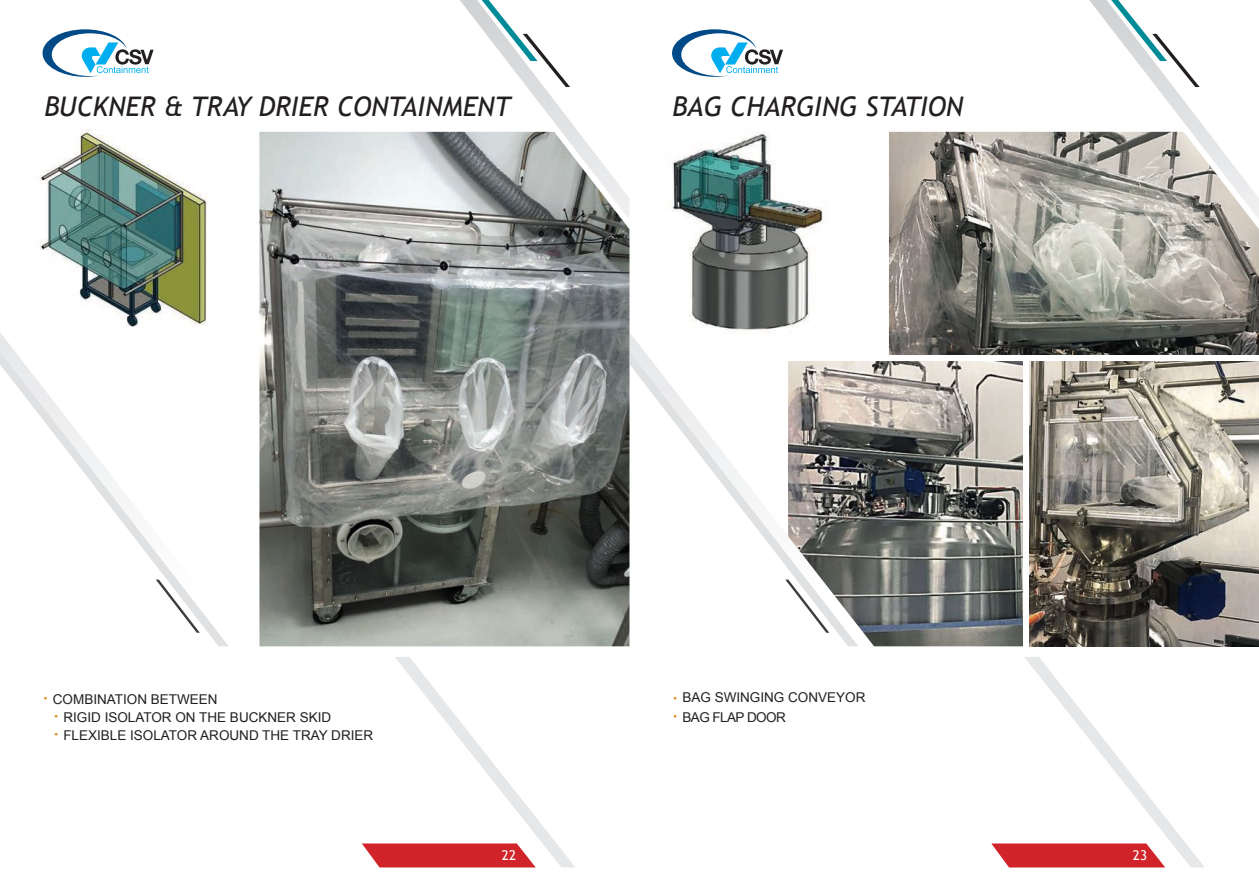
<style>
.page{position:relative;width:1259px;height:893px;background:#fff}
.page>*{position:absolute;margin:0;border:0;box-sizing:border-box;transform-origin:0 0}
.t1{font:italic 27px "Trebuchet MS";color:#231f20}
.t2{font:13.5px/18px "Arial";color:#231f20}
.t3{font:13.5px "Trebuchet MS";color:#fff}
.s1{font-family:"Trebuchet MS";font-size:18px;color:#df8619}
</style>
<div class="page">
<svg style="left:617px;top:316px;width:272px;height:331px"></svg>
<svg style="left:0;top:333px;width:229px;height:314px"></svg>
<svg style="left:460px;top:0;width:118px;height:132px"></svg>
<svg style="left:1089px;top:0;width:119px;height:132px"></svg>
<svg style="left:43px;top:29px;width:111px;height:48px"></svg>
<svg style="left:672px;top:29px;width:111px;height:48px"></svg>
<svg style="left:362px;top:657px;width:213px;height:210px"></svg>
<img style="left:40px;top:129px;width:167px;height:198px">
<img style="left:259px;top:132px;width:370px;height:514px">
<img style="left:1029px;top:361px;width:230px;height:285px">
<svg style="left:991px;top:657px;width:213px;height:210px"></svg>
<img style="left:666px;top:132px;width:161px;height:203px">
<img style="left:889px;top:132px;width:370px;height:223px">
<img style="left:788px;top:361px;width:235px;height:285px">
<div style="left:737px;top:355px;width:522px;height:6px;background:#fff"></div>
<h1 class="t1" style="left:44px;top:90px;width:468px">BUCKNER &amp; TRAY DRIER CONTAINMENT</h1>
<h1 class="t1" style="left:672px;top:90px;width:293px">BAG CHARGING STATION</h1>
<p class="t2" style="left:53px;top:690px;width:322px;text-indent:-10px"><span class="s1">·</span> COMBINATION BETWEEN<br><span class="s1">·</span> RIGID ISOLATOR ON THE BUCKNER SKID<br><span class="s1">·</span> FLEXIBLE ISOLATOR AROUND THE TRAY DRIER</p>
<p class="t3" style="left:502px;top:847px;width:16px">22</p>
<p class="t2" style="left:672px;top:688px;width:195px;line-height:19.5px"><span class="s1">·</span> BAG SWINGING CONVEYOR <span class="s1">·</span> BAG FLAP DOOR</p>
<p class="t3" style="left:1133px;top:847px;width:16px">23</p>
</div>
